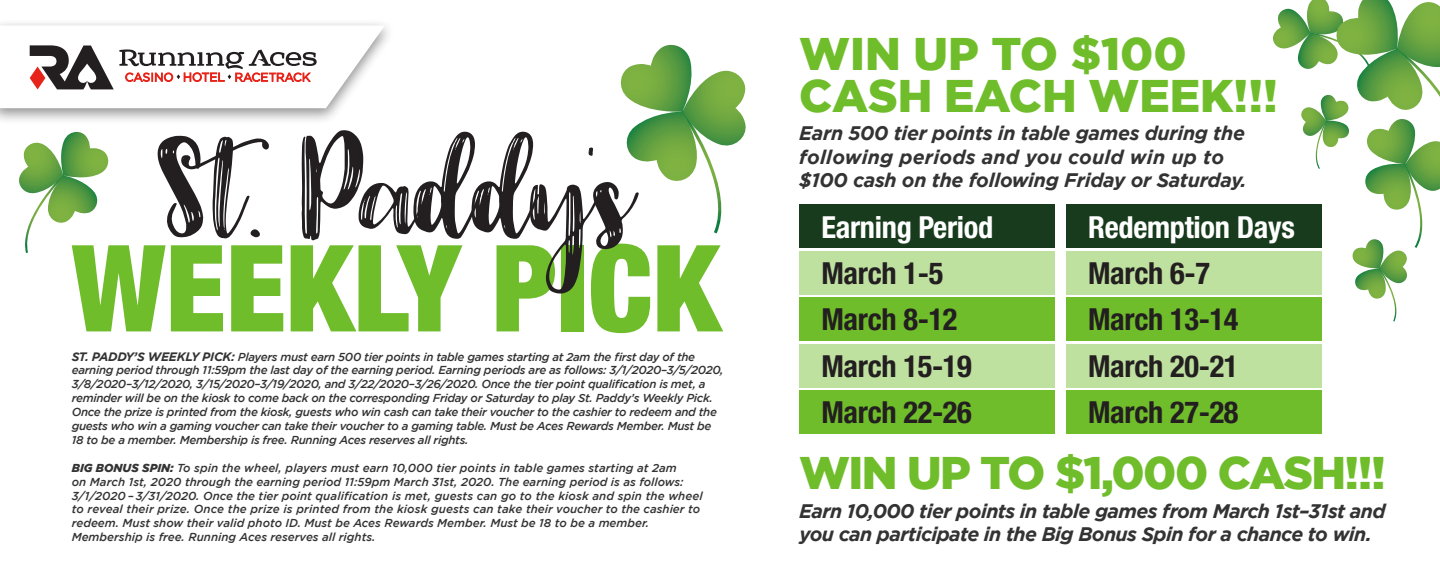
<style>
.page{position:relative;width:1440px;height:576px;background:#fff}
.page>*{position:absolute;margin:0;border:0;box-sizing:border-box;transform-origin:0 0}
.t1{font:155px "Alphabet Pony";letter-spacing:-.02em;color:#231f20}
.t2{font:900 condensed 120.5px "Helvetica Neue LT Std";color:#70bd2b}
.t3{font:900 45.5px/41.8px "Gotham HTF";letter-spacing:-.01em;color:#70bd2b}
.t4{font:900 45.5px "Gotham HTF";letter-spacing:-.035em;color:#70bd2b}
.t5{font:700 condensed 30.5px "Helvetica Neue LT Std";letter-spacing:-.01em;color:#231f20}
.t6{font:700 condensed 30.5px "Helvetica Neue LT Std";letter-spacing:-.01em;color:#fff}
.t7{font:italic 700 19.5px/23.5px "Gotham HTF";letter-spacing:-.025em;color:#323332}
.Disclaimer{font:italic 500 11.5px/13.8px "Gotham HTF";letter-spacing:-.025em;color:#323332}
.Disclaimer-2{font:italic 500 11.5px/13.8px "Gotham HTF";color:#323332}
.s1{font-weight:700;font-size:12.25px}
.s2{font-weight:900}
</style>
<div class="page">
<div style="left:799px;top:204px;width:256px;height:44px;background:#173b1c"></div>
<div style="left:1066px;top:204px;width:255px;height:44px;background:#173b1c"></div>
<div style="left:799px;top:251px;width:256px;height:44px;background:#bfe1a0"></div>
<div style="left:1066px;top:251px;width:255px;height:44px;background:#bfe1a0"></div>
<div style="left:799px;top:298px;width:256px;height:43px;background:#70bd2b"></div>
<div style="left:1066px;top:298px;width:255px;height:43px;background:#70bd2b"></div>
<div style="left:799px;top:344px;width:256px;height:44px;background:#bfe1a0"></div>
<div style="left:1066px;top:344px;width:255px;height:44px;background:#bfe1a0"></div>
<div style="left:799px;top:391px;width:256px;height:43px;background:#70bd2b"></div>
<div style="left:1066px;top:391px;width:255px;height:43px;background:#70bd2b"></div>
<div style="left:0;top:19px;width:395px;height:107px;background:#231f20;opacity:.49"></div>
<svg style="left:0;top:26px;width:385px;height:82px"></svg>
<svg style="left:19px;top:132px;width:90px;height:121px"></svg>
<svg style="left:620px;top:45px;width:126px;height:188px"></svg>
<svg style="left:1271px;top:0;width:169px;height:322px"></svg>
<p class="t3" style="left:799px;top:32px;width:480px">WIN UP TO $100<br>CASH EACH WEEK!!!</p>
<p class="t7" style="left:799px;top:121px;width:449px">Earn 500 tier points in table games during the following periods and you could win up to $100 cash on the following Friday or Saturday.</p>
<p class="t1" style="left:158px;top:82px;width:478px">St. Paddy<sup>'</sup>s</p>
<p class="t6" style="left:821px;top:209px;width:174px">Earning Period</p>
<p class="t5" style="left:821px;top:255px;width:123px">March 1-5</p>
<p class="t5" style="left:821px;top:301px;width:138px">March 8-12</p>
<p class="t5" style="left:821px;top:347px;width:152px">March 15-19</p>
<p class="t5" style="left:821px;top:393px;width:152px">March 22-26</p>
<p class="t6" style="left:1088px;top:209px;width:208px">Redemption Days</p>
<p class="t5" style="left:1088px;top:255px;width:123px">March 6-7</p>
<p class="t5" style="left:1088px;top:301px;width:152px">March 13-14</p>
<p class="t5" style="left:1088px;top:347px;width:152px">March 20-21</p>
<p class="t5" style="left:1088px;top:393px;width:152px">March 27-28</p>
<p class="t2" style="left:72px;top:214px;width:650px">WEEKLY PICK</p>
<p class="Disclaimer" style="left:72px;top:350px;width:653px"><span class="s1">ST. PADDY’S WEEKLY PICK:</span> Players must earn 500 tier points in table games starting at 2am the first day of the earning period through 11:59pm the last day of the earning period. Earning periods are as follows: 3/1/2020–3/5/2020, 3/8/2020–3/12/2020, 3/15/2020–3/19/2020, and 3/22/2020–3/26/2020. Once the tier point qualification is met, a reminder will be on the kiosk to come back on the corresponding Friday or Saturday to play St. Paddy’s Weekly Pick.<br>Once the prize is printed from the kiosk, guests who win cash can take their voucher to the cashier to redeem and the guests who win a gaming voucher can take their voucher to a gaming table. Must be Aces Rewards Member. Must be 18 to be a member. Membership is free. Running Aces reserves all rights.</p>
<p class="Disclaimer-2" style="left:72px;top:461px;width:633px"><span class="s2">BIG BONUS SPIN:</span> To spin the wheel, players must earn 10,000 tier points in table games starting at 2am<br>on March 1st, 2020 through the earning period 11:59pm March 31st, 2020. The earning period is as follows:<br>3/1/2020 – 3/31/2020. Once the tier point qualification is met, guests can go to the kiosk and spin the wheel to reveal their prize. Once the prize is printed from the kiosk guests can take their voucher to the cashier to redeem. Must show their valid photo ID. Must be Aces Rewards Member. Must be 18 to be a member.<br>Membership is free. Running Aces reserves all rights.</p>
<p class="t4" style="left:799px;top:447px;width:588px">WIN UP TO $1,000 CASH!!!</p>
<p class="t7" style="left:799px;top:499px;width:588px">Earn 10,000 tier points in table games from March 1st–31st and you can participate in the Big Bonus Spin for a chance to win.</p>
</div>
